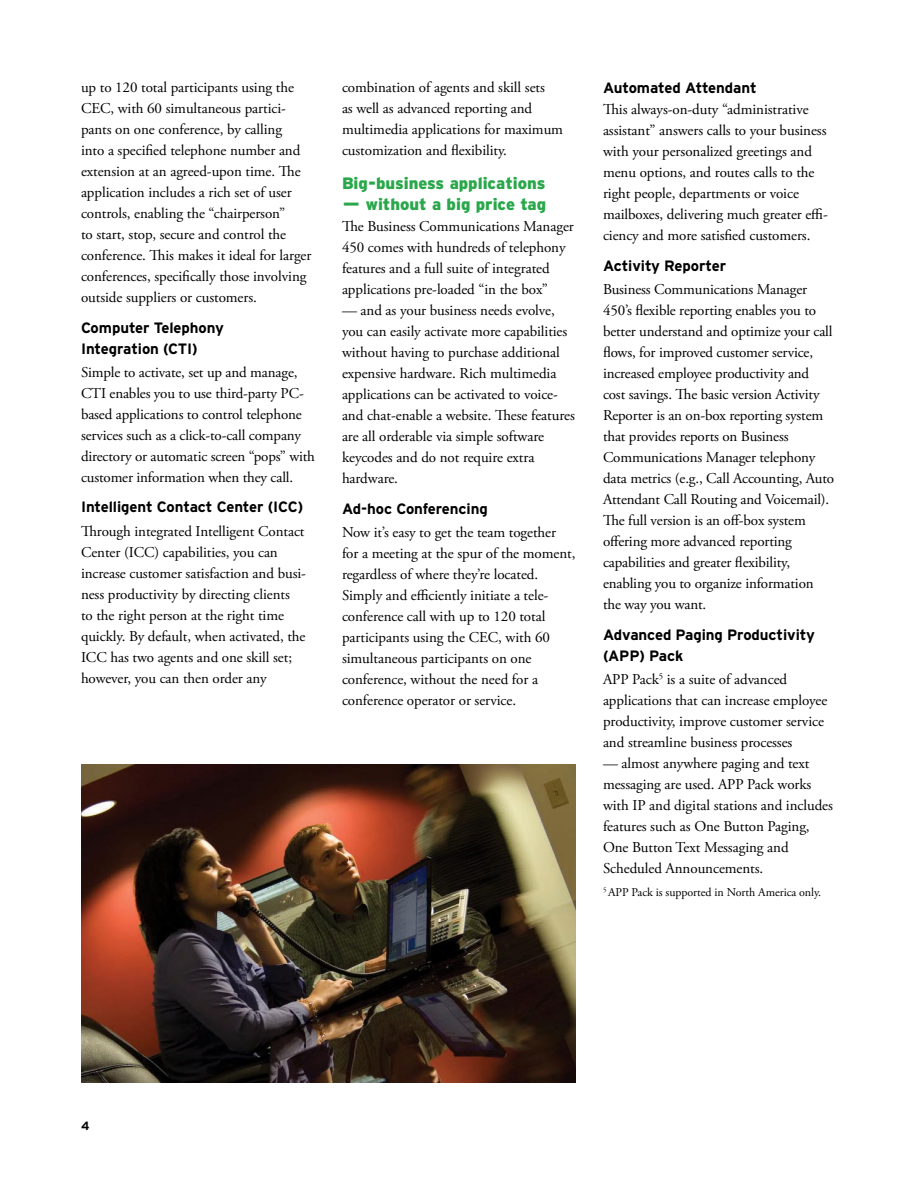
<style>
.page{position:relative;width:918px;height:1188px;background:#fff}
.page>*{position:absolute;margin:0;border:0;box-sizing:border-box;transform-origin:0 0}
.t1{font:900 16.5px "Interstate";color:#29a74a}
.t2{font:900 16.5px "Interstate";color:#29a74a;scale:1.7 1}
.t3{font:15px/21px "Adobe Garamond Pro";letter-spacing:-.005em;color:#000}
.t4{font:700 15px/21px "Interstate";letter-spacing:-.005em;color:#000}
.t5{font:12px "Adobe Garamond Pro";letter-spacing:-.005em;color:#000}
</style>
<div class="page">
<img style="left:82px;top:765px;width:494px;height:317px">
<p class="t3" style="left:81px;top:77px;width:232px">up to 120 total participants using the CEC, with 60 simultaneous partici&shy;pants on one conference, by calling<br>into a specified telephone number and extension at an agreed-upon time. The application includes a rich set of user controls, enabling the “chairperson”<br>to start, stop, secure and control the conference. This makes it ideal for larger conferences, specifically those involving outside suppliers or customers.</p>
<p class="t4" style="left:81px;top:317px;width:145px">Computer Telephony<br>Integration (CTI)</p>
<p class="t3" style="left:81px;top:362px;width:235px">Simple to activate, set up and manage, CTI enables you to use third-party PC&shy;based applications to control telephone services such as a click-to-call company directory or automatic screen “pops” with customer information when they call.</p>
<p class="t4" style="left:81px;top:497px;width:224px">Intelligent Contact Center (ICC)</p>
<p class="t3" style="left:81px;top:521px;width:227px">Through integrated Intelligent Contact Center (ICC) capabilities, you can increase customer satisfaction and busi&shy;ness productivity by directing clients<br>to the right person at the right time quickly. By default, when activated, the ICC has two agents and one skill set; however, you can then order any</p>
<p class="t3" style="left:342px;top:77px;width:223px">combination of agents and skill sets<br>as well as advanced reporting and multimedia applications for maximum customization and flexibility.</p>
<p class="t1" style="left:342px;top:174px;width:205px">Big-business applications</p>
<p class="t2" style="left:342px;top:195px;width:122px">— without a big price tag</p>
<p class="t3" style="left:342px;top:217px;width:233px">The Business Communications Manager 450 comes with hundreds of telephony features and a full suite of integrated applications pre-loaded “in the box”</p>
<p class="t3" style="left:342px;top:301px;width:234px">— and as your business needs evolve, you can easily activate more capabilities without having to purchase additional expensive hardware. Rich multimedia applications can be activated to voice&shy;and chat-enable a website. These features are all orderable via simple software keycodes and do not require extra hardware.</p>
<p class="t4" style="left:342px;top:498px;width:147px">Ad-hoc Conferencing</p>
<p class="t3" style="left:342px;top:523px;width:235px">Now it’s easy to get the team together for a meeting at the spur of the moment, regardless of where they’re located.<br>Simply and efficiently initiate a tele&shy;conference call with up to 120 total participants using the CEC, with 60 simultaneous participants on one conference, without the need for a conference operator or service.</p>
<p class="t4" style="left:603px;top:77px;width:155px">Automated Attendant</p>
<p class="t3" style="left:603px;top:99px;width:226px">This always-on-duty “administrative assistant” answers calls to your business with your personalized greetings and menu options, and routes calls to the right people, departments or voice mailboxes, delivering much greater effi&shy;ciency and more satisfied customers.</p>
<p class="t4" style="left:603px;top:255px;width:125px">Activity Reporter</p>
<p class="t3" style="left:603px;top:279px;width:233px">Business Communications Manager 450’s flexible reporting enables you to better understand and optimize your call flows, for improved customer service, increased employee productivity and cost savings. The basic version Activity Reporter is an on-box reporting system that provides reports on Business Communications Manager telephony data metrics (e.g., Call Accounting, Auto Attendant Call Routing and Voicemail).<br>The full version is an off-box system offering more advanced reporting capabilities and greater flexibility, enabling you to organize information the way you want.</p>
<p class="t4" style="left:603px;top:624px;width:213px">Advanced Paging Productivity (APP) Pack</p>
<p class="t3" style="left:603px;top:669px;width:226px">APP Pack<sup>5</sup> is a suite of advanced applications that can increase employee productivity, improve customer service and streamline business processes</p>
<p class="t3" style="left:603px;top:753px;width:231px">— almost anywhere paging and text messaging are used. APP Pack works with IP and digital stations and includes features such as One Button Paging, One Button Text Messaging and Scheduled Announcements.</p>
<p class="t5" style="left:603px;top:885px;width:220px"><sup>5</sup> APP Pack is supported in North America only.</p>
</div>
